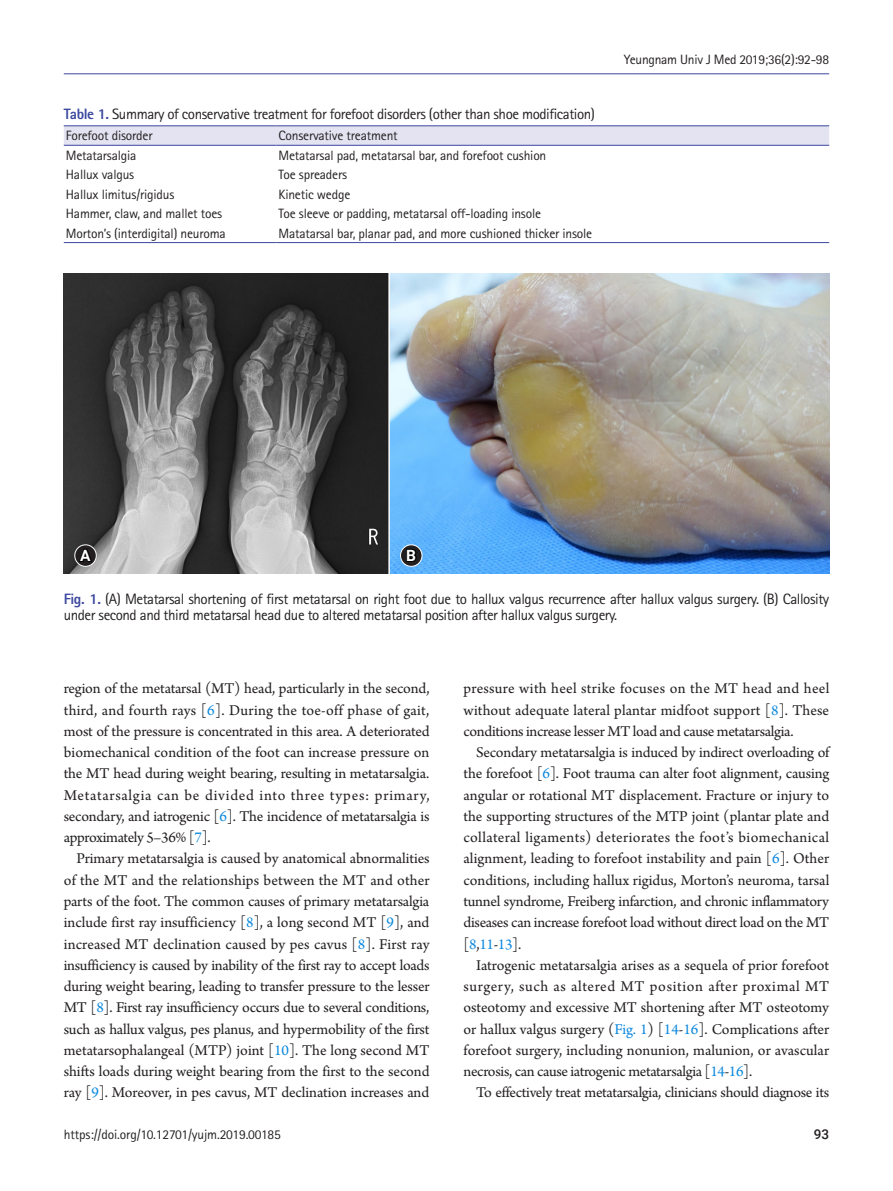
<style>
.page{position:relative;width:893px;height:1191px;background:#fff}
.page>*{position:absolute;margin:0;border:0;box-sizing:border-box;transform-origin:0 0}
.body{font:15.75px/21.3px "Arno Pro";letter-spacing:-.02em;color:#231f20;text-align:justify}
.t1{font:700 15.6px "Roboto";color:#fff}
.fig-caption{font:15px/16.5px "Rotis Sans Serif Std";letter-spacing:-.03em;color:#231f20}
.table-caption{font:15px "Rotis Sans Serif Std";letter-spacing:-.03em;color:#231f20}
.tbody{font:13.5px "Rotis Sans Serif Std";letter-spacing:-.015em;color:#231f20}
.t2{font:500 13.5px "Roboto";color:#231f20}
.s1{font-weight:800;color:#3c489e}
.s2{color:#0b88de}
</style>
<div class="page">
<div style="left:64px;top:127px;width:765px;height:18px;background:#e4e3f2"></div>
<hr style="left:64px;top:126px;width:212px;height:1px;background:#3c489e">
<hr style="left:276px;top:126px;width:553px;height:1px;background:#3c489e">
<hr style="left:64px;top:145px;width:212px;height:1px;background:#3c489e">
<hr style="left:276px;top:145px;width:553px;height:1px;background:#3c489e">
<hr style="left:64px;top:242px;width:212px;height:1px;background:#3c489e">
<hr style="left:276px;top:242px;width:553px;height:1px;background:#3c489e">
<img style="left:64px;top:273px;width:765px;height:301px">
<svg style="left:75px;top:545px;width:21px;height:21px"></svg>
<div style="left:74px;top:544px;width:23px;height:22px;border:1px solid #fff;border-radius:50%"></div>
<svg style="left:77px;top:547px;width:17px;height:16px"></svg>
<svg style="left:400px;top:545px;width:22px;height:21px"></svg>
<div style="left:400px;top:544px;width:22px;height:22px;border:1px solid #fff;border-radius:50%"></div>
<svg style="left:405px;top:547px;width:13px;height:16px"></svg>
<hr style="left:64px;top:73px;width:765px;height:1px;background:#3c489e">
<p class="table-caption" style="left:64px;top:105px;width:533px"><span class="s1">Table 1.</span> Summary of conservative treatment for forefoot disorders (other than shoe modification)</p>
<p class="tbody" style="left:66px;top:128px;width:88px">Forefoot disorder</p>
<p class="tbody" style="left:279px;top:128px;width:121px">Conservative treatment</p>
<p class="tbody" style="left:66px;top:147px;width:72px">Metatarsalgia</p>
<p class="tbody" style="left:279px;top:147px;width:269px">Metatarsal pad, metatarsal bar, and forefoot cushion</p>
<p class="tbody" style="left:66px;top:167px;width:70px">Hallux valgus</p>
<p class="tbody" style="left:279px;top:167px;width:70px">Toe spreaders</p>
<p class="tbody" style="left:66px;top:186px;width:110px">Hallux limitus/rigidus</p>
<p class="tbody" style="left:279px;top:186px;width:73px">Kinetic wedge</p>
<p class="tbody" style="left:66px;top:205px;width:158px">Hammer, claw, and mallet toes</p>
<p class="tbody" style="left:279px;top:205px;width:264px">Toe sleeve or padding, metatarsal off-loading insole</p>
<p class="tbody" style="left:66px;top:225px;width:161px">Morton’s (interdigital) neuroma</p>
<p class="tbody" style="left:279px;top:225px;width:315px">Matatarsal bar, planar pad, and more cushioned thicker insole</p>
<p class="tbody" style="left:624px;top:51px;width:207px">Yeungnam Univ J Med 2019;36(2):92-98</p>
<p class="t1" style="left:80px;top:544px;width:12px">A</p>
<p class="t1" style="left:406px;top:544px;width:11px">B</p>
<p class="fig-caption" style="left:64px;top:590px;width:767px"><span class="s1">Fig. 1.</span> (A) Metatarsal shortening of first metatarsal on right foot due to hallux valgus recurrence after hallux valgus surgery. (B) Callosity under second and third metatarsal head due to altered metatarsal position after hallux valgus surgery.</p>
<p class="body" style="left:64px;top:678px;width:367px">region of the metatarsal (MT) head, particularly in the second, third, and fourth rays [<span class="s2">6</span>]. During the toe-off phase of gait, most of the pressure is concentrated in this area. A deteriorated biomechanical condition of the foot can increase pressure on the MT head during weight bearing, resulting in metatarsalgia.<br>Metatarsalgia can be divided into three types: primary, secondary, and iatrogenic [<span class="s2">6</span>]. The incidence of metatarsalgia is approximately 5–36% [<span class="s2">7</span>].</p>
<p class="body" style="left:64px;top:849px;width:367px;text-indent:13px">Primary metatarsalgia is caused by anatomical abnormalities of the MT and the relationships between the MT and other parts of the foot. The common causes of primary metatarsalgia include first ray insufficiency [<span class="s2">8</span>], a long second MT [<span class="s2">9</span>], and increased MT declination caused by pes cavus [<span class="s2">8</span>]. First ray insufficiency is caused by inability of the first ray to accept loads during weight bearing, leading to transfer pressure to the lesser MT [<span class="s2">8</span>]. First ray insufficiency occurs due to several conditions, such as hallux valgus, pes planus, and hypermobility of the first metatarsophalangeal (MTP) joint [<span class="s2">10</span>]. The long second MT shifts loads during weight bearing from the first to the second ray [<span class="s2">9</span>]. Moreover, in pes cavus, MT declination increases and</p>
<p class="body" style="left:463px;top:678px;width:367px">pressure with heel strike focuses on the MT head and heel without adequate lateral plantar midfoot support [<span class="s2">8</span>]. These conditions increase lesser MT load and cause metatarsalgia.</p>
<p class="body" style="left:463px;top:742px;width:367px;text-indent:13px">Secondary metatarsalgia is induced by indirect overloading of the forefoot [<span class="s2">6</span>]. Foot trauma can alter foot alignment, causing angular or rotational MT displacement. Fracture or injury to the supporting structures of the MTP joint (plantar plate and collateral ligaments) deteriorates the foot’s biomechanical alignment, leading to forefoot instability and pain [<span class="s2">6</span>]. Other conditions, including hallux rigidus, Morton’s neuroma, tarsal tunnel syndrome, Freiberg infarction, and chronic inflammatory diseases can increase forefoot load without direct load on the MT [<span class="s2">8</span>,<span class="s2">11</span>-<span class="s2">13</span>].</p>
<p class="body" style="left:463px;top:955px;width:367px;text-indent:13px">Iatrogenic metatarsalgia arises as a sequela of prior forefoot surgery, such as altered MT position after proximal MT osteotomy and excessive MT shortening after MT osteotomy or hallux valgus surgery (<span class="s2">Fig. 1</span>) [<span class="s2">14</span>-<span class="s2">16</span>]. Complications after forefoot surgery, including nonunion, malunion, or avascular necrosis, can cause iatrogenic metatarsalgia [<span class="s2">14</span>-<span class="s2">16</span>].</p>
<p class="body" style="left:476px;top:1082px;width:354px">To effectively treat metatarsalgia, clinicians should diagnose its</p>
<p class="tbody" style="left:64px;top:1126px;width:219px">https://doi.org/10.12701/yujm.2019.00185</p>
<p class="t2" style="left:814px;top:1124px;width:17px">93</p>
</div>
